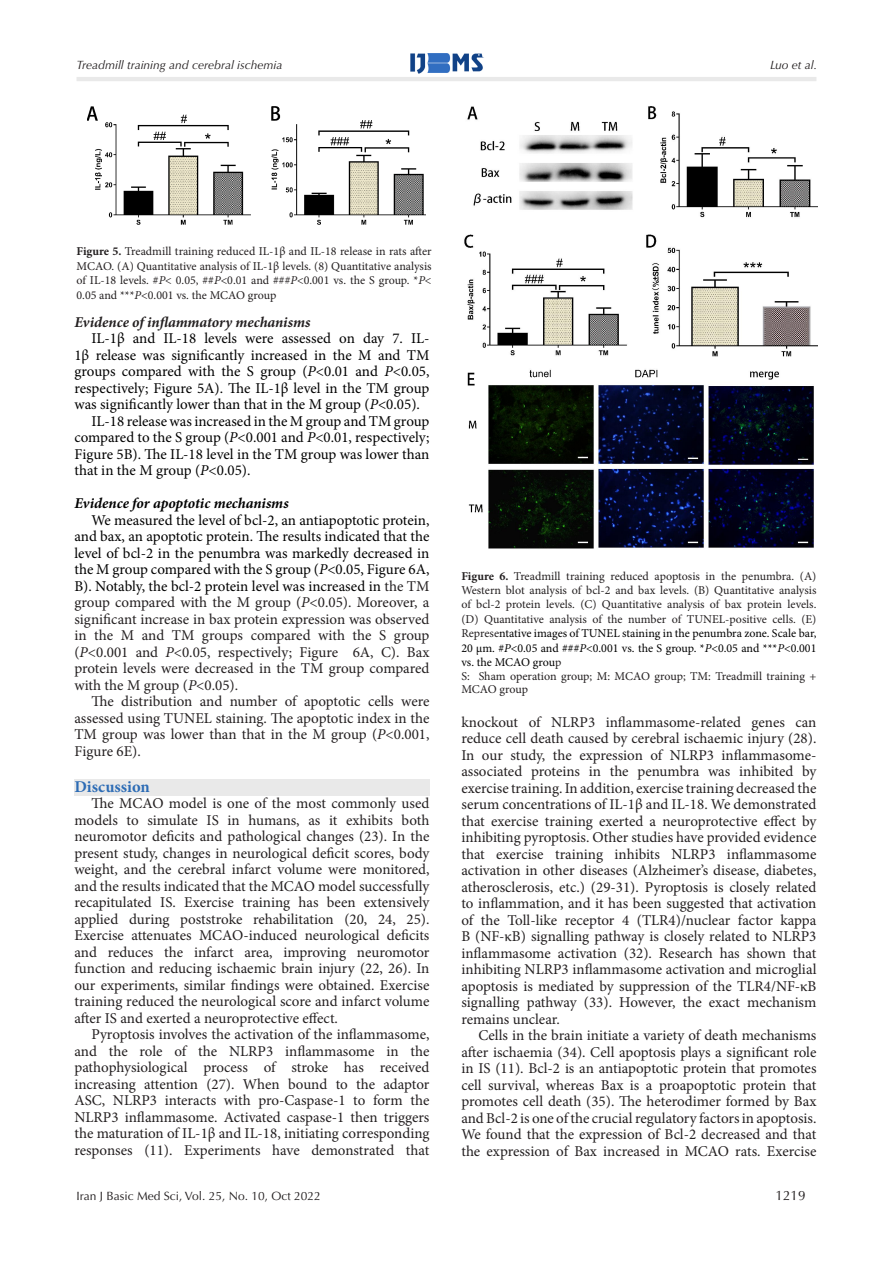
<style>
.page{position:relative;width:893px;height:1263px;background:#fff}
.page>*{position:absolute;margin:0;border:0;box-sizing:border-box;transform-origin:0 0}
.t1{font:700 16.5px "Minion Pro";color:#2d6cb5}
.t2{font:15px/16.5px "Minion Pro";color:#231f20;text-align:justify}
.t3{font:15px/16.5px "Minion Pro";color:#000;text-align:justify}
.Heading_2{font:italic 700 15px "Minion Pro";letter-spacing:-.005em;color:#231f20}
.Heading_2-2{font:italic 700 15px "Minion Pro";letter-spacing:-.005em;color:#000}
.t4{font:13.5px "Optima LT Std";color:#231f20}
.t5{font:12px/14.4px "Minion Pro";color:#231f20;text-align:justify}
.t6{font:italic 12px "Optima LT Std";color:#231f20}
.t7{font:12px "Optima LT Std";color:#231f20}
.s1{font-weight:700}
.s2{font-style:italic}
.s3{color:#000}
.s4{font-style:italic;color:#000}
</style>
<div class="page">
<img style="left:410px;top:53px;width:74px;height:21px">
<hr style="left:77px;top:77px;width:739px;height:4px;background:#e9e9e9">
<div style="left:74px;top:780px;width:355px;height:16px;background:#e9e9e9"></div>
<img style="left:87px;top:106px;width:339px;height:119px">
<img style="left:464px;top:106px;width:353px;height:443px">
<p class="t6" style="left:77px;top:58px;width:207px">Treadmill training and cerebral ischemia</p>
<p class="t6" style="left:770px;top:58px;width:48px">Luo et al.</p>
<p class="t5" style="left:77px;top:244px;width:357px"><span class="s1">Figure 5.</span> Treadmill training reduced IL-1β and IL-18 release in rats after MCAO. (A) Quantitative analysis of IL-1β levels. (8) Quantitative analysis of IL-18 levels. #<span class="s2">P</span>&lt; 0.05, ##<span class="s2">P</span>&lt;0.01 and ###<span class="s2">P</span>&lt;0.001 vs. the S group. *<span class="s2">P</span>&lt; 0.05 and ***<span class="s2">P</span>&lt;0.001 vs. the MCAO group</p>
<p class="Heading_2" style="left:74px;top:311px;width:238px">Evidence of inflammatory mechanisms</p>
<p class="t3" style="left:74px;top:330px;width:357px;text-indent:17px">IL-1β and IL-18 levels were assessed on day 7. IL-1β release was significantly increased in the M and TM groups compared with the S group (<span class="s2">P</span>&lt;0.01 and <span class="s2">P</span>&lt;0.05, respectively; Figure 5A). The IL-1β level in the TM group was significantly lower than that in the M group (<span class="s2">P</span>&lt;0.05).</p>
<p class="t3" style="left:74px;top:413px;width:357px;text-indent:17px">IL-18 release was increased in the M group and TM group compared to the S group (<span class="s2">P</span>&lt;0.001 and <span class="s2">P</span>&lt;0.01, respectively; Figure 5B). The IL-18 level in the TM group was lower than that in the M group (<span class="s2">P</span>&lt;0.05).</p>
<p class="Heading_2-2" style="left:74px;top:493px;width:216px">Evidence for apoptotic mechanisms</p>
<p class="t2" style="left:74px;top:512px;width:357px;text-indent:17px"><span class="s3">We measured the level of bcl-2, an antiapoptotic protein, and bax, an apoptotic protein. The results indicated that the level of bcl-2 in the penumbra was markedly decreased in the M group compared with the S group (</span><span class="s4">P</span><span class="s3">&lt;0.05, Figure 6A, B). Notably, the bcl-2 protein level was increased in</span> the TM group compared with the M group (<span class="s2">P</span>&lt;0.05). Moreover, a significant increase in bax protein expression was observed in the M and TM groups compared with the S group (<span class="s2">P</span>&lt;0.001 and <span class="s2">P</span>&lt;0.05, respectively; Figure 6A, C). Bax protein levels were decreased in the TM group compared with the M group (<span class="s2">P</span>&lt;0.05).</p>
<p class="t2" style="left:74px;top:693px;width:357px;text-indent:17px">The distribution and number of apoptotic cells were assessed using TUNEL staining. The apoptotic index in the TM group was lower than that in the M group (<span class="s2">P</span>&lt;0.001, Figure 6E).</p>
<p class="t1" style="left:74px;top:775px;width:77px">Discussion</p>
<p class="t2" style="left:74px;top:795px;width:357px;text-indent:17px">The MCAO model is one of the most commonly used models to simulate IS in humans, as it exhibits both neuromotor deficits and pathological changes (23). In the present study, changes in neurological deficit scores, body weight, and the cerebral infarct volume were monitored, and the results indicated that the MCAO model successfully recapitulated IS. Exercise training has been extensively applied during poststroke rehabilitation (20, 24, 25).<br>Exercise attenuates MCAO-induced neurological deficits and reduces the infarct area, improving neuromotor function and reducing ischaemic brain injury (22, 26). In our experiments, similar findings were obtained. Exercise training reduced the neurological score and infarct volume after IS and exerted a neuroprotective effect.</p>
<p class="t2" style="left:74px;top:1026px;width:357px;text-indent:17px">Pyroptosis involves the activation of the inflammasome, and the role of the NLRP3 inflammasome in the pathophysiological process of stroke has received increasing attention (27). When bound to the adaptor ASC, NLRP3 interacts with pro-Caspase-1 to form the NLRP3 inflammasome. Activated caspase-1 then triggers the maturation of IL-1β and IL-18, initiating corresponding responses (11). Experiments have demonstrated that</p>
<p class="t5" style="left:461px;top:569px;width:357px"><span class="s1">Figure 6.</span> Treadmill training reduced apoptosis in the penumbra. (A)<br>Western blot analysis of bcl-2 and bax levels. (B) Quantitative analysis of bcl-2 protein levels. (C) Quantitative analysis of bax protein levels. (D) Quantitative analysis of the number of TUNEL-positive cells. (E)<br>Represe<span class="s3">ntative images of TUNEL staining in the penumbra zone. Scale bar, 20 μm. #</span><span class="s4">P</span><span class="s3">&lt;0.05 and ###</span><span class="s4">P</span><span class="s3">&lt;0.001 vs. the S group. *</span><span class="s4">P</span><span class="s3">&lt;0.05 and ***</span><span class="s4">P</span><span class="s3">&lt;0.001 vs. the MCAO grou</span>p</p>
<p class="t5" style="left:461px;top:669px;width:356px;line-height:13.5px">S: Sham operation group; M: MCAO group; TM: Treadmill training +<br>MCAO group</p>
<p class="t2" style="left:461px;top:714px;width:357px">knockout of NLRP3 inflammasome-related genes can reduce cell death caused by cerebral ischaemic injury (28).<br>In our study, the expression of NLRP3 inflammasome&shy;associated proteins in the penumbra was inhibited by exercise training. In addition, exercise training decreased the serum concentrations of IL‑1β and IL‑18. We demonstrated that exercise training exerted a neuroprotective effect by inhibiting pyroptosis. Other studies have provided evidence that exercise training inhibits NLRP3 inflammasome activation in other diseases (Alzheimer’s disease, diabetes, atherosclerosis, etc.) (29-31). Pyroptosis is closely related to inflammation, and it has been suggested that activation of the Toll-like receptor 4 (TLR4)/nuclear factor kappa B (NF-κB) signalling pathway is closely related to NLRP3 inflammasome activation (32). Research has shown that inhibiting NLRP3 inflammasome activation and microglial apoptosis is mediated by suppression of the TLR4/NF-κB signalling pathway (33). However, the exact mechanism remains unclear.</p>
<p class="t2" style="left:461px;top:1027px;width:357px;text-indent:17px">Cells in the brain initiate a variety of death mechanisms after ischaemia (34). Cell apoptosis plays a significant role in IS (11). Bcl-2 is an antiapoptotic protein that promotes cell survival, whereas Bax is a proapoptotic protein that promotes cell death (35). The heterodimer formed by Bax and Bcl-2 is one of the crucial regulatory factors in apoptosis.<br>We found that the expression of Bcl-2 decreased and that the expression of Bax increased in MCAO rats. Exercise</p>
<p class="t7" style="left:77px;top:1188px;width:246px">Iran J Basic Med Sci, Vol. 25, No. 10, Oct 2022</p>
<p class="t4" style="left:776px;top:1187px;width:32px">1219</p>
</div>
